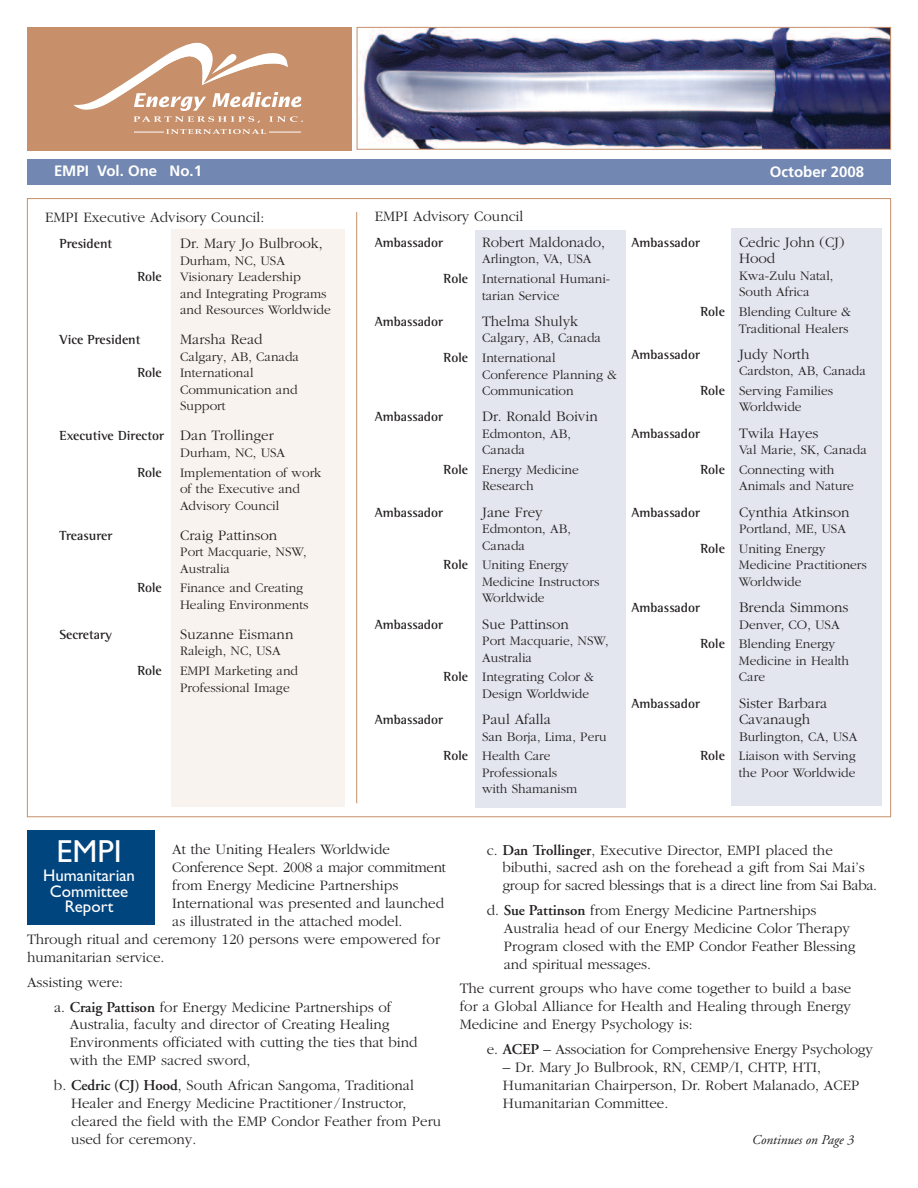
<style>
.page{position:relative;width:918px;height:1188px;background:#fff}
.page>*{position:absolute;margin:0;border:0;box-sizing:border-box;transform-origin:0 0}
.t1{font:31.95px "Gill Sans";color:#fff}
.t2{font:16.8px/16px "Gill Sans";color:#fff;text-align:center}
.t3{font:300 15px/18px "Garamond";color:#231f20}
.t4{font:700 15px "Frutiger";color:#fff}
.t5{font:300 13.5px/16.5px "Garamond";color:#231f20}
.t6{font:700 13.5px "Rotis Semi Serif";color:#231f20}
.t7{font:italic 13.5px "Adobe Garamond";color:#231f20}
.s1{font-family:"Garamond";font-weight:300;font-size:15px}
.s2{font-family:"Rotis Semi Serif";font-weight:700}
.s3{font-family:"Adobe Garamond";font-weight:600}
</style>
<div class="page">
<div style="left:475px;top:231px;width:150px;height:577px;background:#e3e6ef"></div>
<div style="left:171px;top:230px;width:173px;height:577px;background:#f8f3ee"></div>
<div style="left:731px;top:228px;width:151px;height:578px;background:#e3e6ef"></div>
<div style="left:27px;top:27px;width:325px;height:123px;background:#c78f6a"></div>
<svg style="left:73px;top:43px;width:230px;height:80px"></svg>
<svg style="left:166px;top:129px;width:100px;height:5px"></svg>
<hr style="left:134px;top:132px;width:30px;height:1px;background:#fff">
<hr style="left:269px;top:132px;width:32px;height:1px;background:#fff">
<img style="left:359px;top:29px;width:530px;height:119px">
<div style="left:357px;top:27px;width:534px;height:123px;border:1px solid #c78f6a"></div>
<div style="left:27px;top:159px;width:864px;height:26px;background:#7287b1"></div>
<hr style="left:356px;top:212px;width:1px;height:591px;background:#c78f6a">
<div style="left:27px;top:830px;width:127px;height:95px;background:#01457f"></div>
<p class="t4" style="left:54px;top:165px;width:150px">EMPI Vol. One No.1</p>
<p class="t4" style="left:770px;top:166px;width:96px">October 2008</p>
<p class="t3" style="left:45px;top:207px;width:221px">EMPI Executive Advisory Council:</p>
<p class="t6" style="left:59px;top:239px;width:54px">President</p>
<p class="t3" style="left:180px;top:234px;width:144px">Dr. Mary Jo Bulbrook,</p>
<p class="t5" style="left:180px;top:252px;width:107px">Durham, NC, USA</p>
<p class="t6" style="left:137px;top:272px;width:26px">Role</p>
<p class="t5" style="left:180px;top:268px;width:152px">Visionary Leadership<br>and Integrating Programs and Resources Worldwide</p>
<p class="t6" style="left:59px;top:335px;width:83px">Vice President</p>
<p class="t3" style="left:180px;top:330px;width:84px">Marsha Read</p>
<p class="t5" style="left:180px;top:348px;width:120px">Calgary, AB, Canada</p>
<p class="t6" style="left:137px;top:368px;width:26px">Role</p>
<p class="t5" style="left:180px;top:364px;width:119px">International<br>Communication and<br>Support</p>
<p class="t6" style="left:59px;top:431px;width:216px">Executive Director <span class="s1">Dan Trollinger</span></p>
<p class="t5" style="left:180px;top:444px;width:107px">Durham, NC, USA</p>
<p class="t6" style="left:137px;top:467px;width:26px">Role</p>
<p class="t5" style="left:180px;top:464px;width:143px">Implementation of work of the Executive and<br>Advisory Council</p>
<p class="t6" style="left:59px;top:530px;width:54px">Treasurer</p>
<p class="t3" style="left:180px;top:525px;width:99px">Craig Pattinson</p>
<p class="t5" style="left:180px;top:543px;width:128px">Port Macquarie, NSW,<br>Australia</p>
<p class="t6" style="left:137px;top:583px;width:26px">Role</p>
<p class="t5" style="left:180px;top:579px;width:130px">Finance and Creating<br>Healing Environments</p>
<p class="t6" style="left:59px;top:630px;width:54px">Secretary</p>
<p class="t3" style="left:180px;top:625px;width:115px">Suzanne Eismann</p>
<p class="t5" style="left:180px;top:642px;width:102px">Raleigh, NC, USA</p>
<p class="t6" style="left:137px;top:666px;width:26px">Role</p>
<p class="t5" style="left:180px;top:662px;width:120px">EMPI Marketing and<br>Professional Image</p>
<p class="t3" style="left:375px;top:206px;width:150px">EMPI Advisory Council</p>
<p class="t6" style="left:375px;top:238px;width:70px">Ambassador</p>
<p class="t3" style="left:482px;top:233px;width:125px">Robert Maldonado,</p>
<p class="t5" style="left:444px;top:249px;width:168px;line-height:19.8px;text-indent:38px">Arlington, VA, USA<br><span class="s2">Role</span> International Humani-</p>
<p class="t5" style="left:482px;top:287px;width:79px">tarian Service</p>
<p class="t6" style="left:375px;top:317px;width:70px">Ambassador</p>
<p class="t3" style="left:482px;top:312px;width:98px">Thelma Shulyk</p>
<p class="t5" style="left:444px;top:328px;width:159px;line-height:19.8px;text-indent:39px">Calgary, AB, Canada<br><span class="s2">Role</span> International</p>
<p class="t5" style="left:482px;top:366px;width:136px">Conference Planning &amp;<br>Communication</p>
<p class="t6" style="left:375px;top:412px;width:70px">Ambassador</p>
<p class="t3" style="left:482px;top:407px;width:117px">Dr. Ronald Boivin</p>
<p class="t5" style="left:482px;top:425px;width:90px">Edmonton, AB,<br>Canada</p>
<p class="t5" style="left:444px;top:461px;width:137px;text-align:center"><span class="s2">Role</span> Energy Medicine<br>Research</p>
<p class="t6" style="left:375px;top:508px;width:70px">Ambassador</p>
<p class="t3" style="left:482px;top:503px;width:62px">Jane Frey</p>
<p class="t5" style="left:482px;top:520px;width:90px">Edmonton, AB,<br>Canada</p>
<p class="t5" style="left:482px;top:557px;width:119px;text-indent:-38px"><span class="s2">Role</span> Uniting Energy<br>Medicine Instructors<br>Worldwide</p>
<p class="t6" style="left:375px;top:620px;width:70px">Ambassador</p>
<p class="t3" style="left:482px;top:614px;width:88px">Sue Pattinson</p>
<p class="t5" style="left:482px;top:632px;width:128px">Port Macquarie, NSW,<br>Australia</p>
<p class="t5" style="left:482px;top:669px;width:113px;text-indent:-38px"><span class="s2">Role</span> Integrating Color &amp;<br>Design Worldwide</p>
<p class="t6" style="left:375px;top:715px;width:70px">Ambassador</p>
<p class="t3" style="left:482px;top:710px;width:70px">Paul Afalla</p>
<p class="t5" style="left:444px;top:726px;width:164px;line-height:19.8px;text-indent:38px">San Borja, Lima, Peru<br><span class="s2">Role</span> Health Care</p>
<p class="t5" style="left:482px;top:764px;width:97px">Professionals with Shamanism</p>
<p class="t6" style="left:632px;top:238px;width:70px">Ambassador</p>
<p class="t3" style="left:739px;top:233px;width:107px;line-height:16.5px">Cedric John (CJ)<br>Hood</p>
<p class="t5" style="left:739px;top:267px;width:96px">Kwa-Zulu Natal,<br>South Africa</p>
<p class="t5" style="left:700px;top:303px;width:152px;text-align:right"><span class="s2">Role</span> Blending Culture &amp;<br>Traditional Healers</p>
<p class="t6" style="left:632px;top:350px;width:70px">Ambassador</p>
<p class="t3" style="left:739px;top:345px;width:72px">Judy North</p>
<p class="t5" style="left:700px;top:361px;width:167px;line-height:19.8px;text-indent:39px">Cardston, AB, Canada<br><span class="s2">Role</span> Serving Families</p>
<p class="t5" style="left:739px;top:399px;width:64px">Worldwide</p>
<p class="t6" style="left:632px;top:429px;width:70px">Ambassador</p>
<p class="t3" style="left:739px;top:424px;width:81px">Twila Hayes</p>
<p class="t5" style="left:700px;top:440px;width:168px;line-height:19.8px;text-indent:39px">Val Marie, SK, Canada<br><span class="s2">Role</span> Connecting with</p>
<p class="t5" style="left:739px;top:478px;width:116px">Animals and Nature</p>
<p class="t6" style="left:632px;top:508px;width:70px">Ambassador</p>
<p class="t3" style="left:739px;top:502px;width:112px">Cynthia Atkinson</p>
<p class="t5" style="left:700px;top:519px;width:147px;line-height:19.8px;text-indent:39px">Portland, ME, USA<br><span class="s2">Role</span> Uniting Energy</p>
<p class="t5" style="left:739px;top:556px;width:130px">Medicine Practitioners<br>Worldwide</p>
<p class="t6" style="left:632px;top:603px;width:70px">Ambassador</p>
<p class="t3" style="left:739px;top:598px;width:111px">Brenda Simmons</p>
<p class="t5" style="left:700px;top:614px;width:141px;line-height:19.8px;text-indent:39px">Denver, CO, USA<br><span class="s2">Role</span> Blending Energy</p>
<p class="t5" style="left:739px;top:652px;width:112px">Medicine in Health<br>Care</p>
<p class="t6" style="left:632px;top:698px;width:70px">Ambassador</p>
<p class="t3" style="left:739px;top:694px;width:90px;line-height:16.5px">Sister Barbara<br>Cavanaugh</p>
<p class="t5" style="left:700px;top:726px;width:158px;line-height:19.8px;text-align:right">Burlington, CA, USA<br><span class="s2">Role</span> Liaison with Serving</p>
<p class="t5" style="left:739px;top:764px;width:118px">the Poor Worldwide</p>
<h1 class="t1" style="left:56px;top:832px;width:67px">EMPI</h1>
<p class="t2" style="left:43px;top:867px;width:93px">Humanitarian<br>Committee<br>Report</p>
<p class="t3" style="left:172px;top:840px;width:219px">At the Uniting Healers Worldwide</p>
<p class="t3" style="left:172px;top:858px;width:275px">Conference Sept. 2008 a major commitment</p>
<p class="t3" style="left:172px;top:876px;width:228px">from Energy Medicine Partnerships</p>
<p class="t3" style="left:172px;top:894px;width:273px">International was presented and launched</p>
<p class="t3" style="left:172px;top:912px;width:232px">as illustrated in the attached model.</p>
<p class="t3" style="left:27px;top:930px;width:415px">Through ritual and ceremony 120 persons were empowered for</p>
<p class="t3" style="left:27px;top:948px;width:139px">humanitarian service.</p>
<p class="t3" style="left:54px;top:969px;width:339px;line-height:24.8px;text-indent:-27px">Assisting were:<br>a. <span class="s3">Craig Pattison</span> for Energy Medicine Partnerships of</p>
<p class="t3" style="left:70px;top:1015px;width:349px">Australia, faculty and director of Creating Healing<br>Environments officiated with cutting the ties that bind with the EMP sacred sword,</p>
<p class="t3" style="left:71px;top:1076px;width:372px;text-indent:-17px">b. <span class="s3">Cedric (CJ) Hood</span>, South African Sangoma, Traditional Healer and Energy Medicine Practitioner / Instructor, cleared the field with the EMP Condor Feather from Peru used for ceremony.</p>
<p class="t3" style="left:502px;top:840px;width:376px;text-indent:-16px">c. <span class="s3">Dan Trollinger</span>, Executive Director, EMPI placed the bibuthi, sacred ash on the forehead a gift from Sai Mai’s group for sacred blessings that is a direct line from Sai Baba.</p>
<p class="t3" style="left:504px;top:901px;width:353px;text-indent:-17px">d. <span class="s3">Sue Pattinson</span> from Energy Medicine Partnerships Australia head of our Energy Medicine Color Therapy Program closed with the EMP Condor Feather Blessing and spiritual messages.</p>
<p class="t3" style="left:460px;top:979px;width:393px;text-align:justify">The current groups who have come together to build a base for a Global Alliance for Health and Healing through Energy Medicine and Energy Psychology is:</p>
<p class="t3" style="left:487px;top:1040px;width:388px">e. <span class="s3">ACEP</span> – Association for Comprehensive Energy Psychology</p>
<p class="t3" style="left:503px;top:1058px;width:358px">– Dr. Mary Jo Bulbrook, RN, CEMP/I, CHTP, HTI,<br>Humanitarian Chairperson, Dr. Robert Malanado, ACEP<br>Humanitarian Committee.</p>
<p class="t7" style="left:752px;top:1134px;width:103px">Continues on Page 3</p>
</div>
